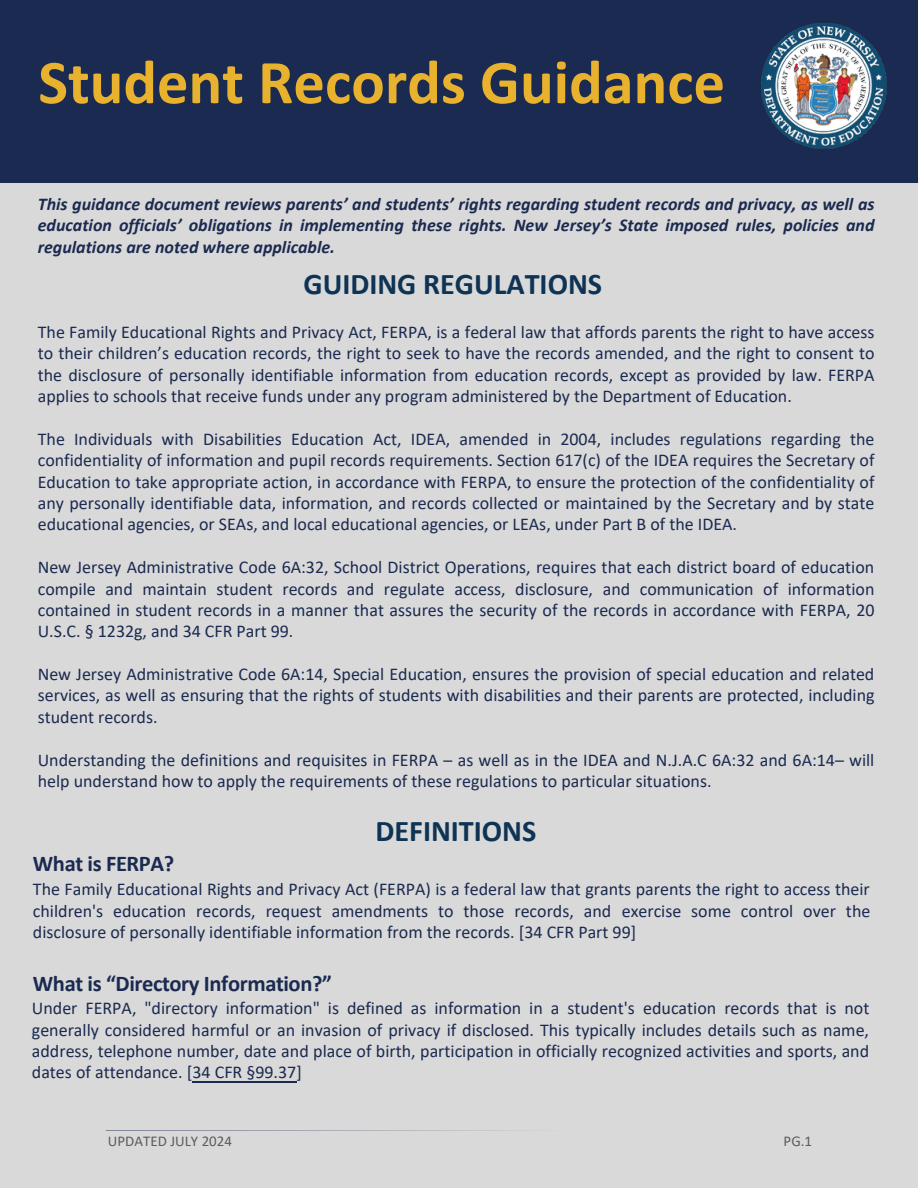
<style>
.page{position:relative;width:918px;height:1188px;background:#d9d9d9}
.page>*{position:absolute;margin:0;border:0;box-sizing:border-box;transform-origin:0 0}
.t1{font:700 62.7px "Calibri";color:#e8b22f}
.t2{font:700 30.15px "Calibri";color:#0e3354}
.t3{font:700 22.5px "Calibri";letter-spacing:-.015em;color:#1b2a50}
.t4{font:18px/21.3px "Calibri";color:#1b2a50;text-align:justify}
.t5{font:italic 700 18px/21.5px "Calibri";color:#1b2a50;text-align:justify}
.t6{font:15px "Calibri";color:#5c5c5c}
</style>
<div class="page">
<svg style="left:106px;top:1130px;width:410px;height:1px"></svg>
<div style="left:0;top:0;width:918px;height:182px;background:#1b2a50"></div>
<img style="left:761px;top:24px;width:125px;height:124px">
<hr style="left:192px;top:1082px;width:105px;height:1px;background:#1b2a50">
<h1 class="t1" style="left:38px;top:56px;width:688px">Student Records Guidance</h1>
<p class="t5" style="left:38px;top:195px;width:838px">This guidance document reviews parents’ and students’ rights regarding student records and privacy, as well as education officials’ obligations in implementing these rights. New Jersey’s State imposed rules, policies and regulations are noted where applicable.</p>
<h2 class="t2" style="left:304px;top:272px;width:300px">GUIDING REGULATIONS</h2>
<p class="t4" style="left:38px;top:323px;width:838px">The Family Educational Rights and Privacy Act, FERPA, is a federal law that affords parents the right to have access to their children’s education records, the right to seek to have the records amended, and the right to consent to the disclosure of personally identifiable information from education records, except as provided by law. FERPA applies to schools that receive funds under any program administered by the Department of Education.</p>
<p class="t4" style="left:38px;top:430px;width:838px">The Individuals with Disabilities Education Act, IDEA, amended in 2004, includes regulations regarding the confidentiality of information and pupil records requirements. Section 617(c) of the IDEA requires the Secretary of Education to take appropriate action, in accordance with FERPA, to ensure the protection of the confidentiality of any personally identifiable data, information, and records collected or maintained by the Secretary and by state educational agencies, or SEAs, and local educational agencies, or LEAs, under Part B of the IDEA.</p>
<p class="t4" style="left:38px;top:558px;width:838px">New Jersey Administrative Code 6A:32, School District Operations, requires that each district board of education compile and maintain student records and regulate access, disclosure, and communication of information contained in student records in a manner that assures the security of the records in accordance with FERPA, 20<br>U.S.C. § 1232g, and 34 CFR Part 99.</p>
<p class="t4" style="left:38px;top:665px;width:838px">New Jersey Administrative Code 6A:14, Special Education, ensures the provision of special education and related services, as well as ensuring that the rights of students with disabilities and their parents are protected, including student records.</p>
<p class="t4" style="left:38px;top:750px;width:838px">Understanding the definitions and requisites in FERPA – as well as in the IDEA and N.J.A.C 6A:32 and 6A:14– will help understand how to apply the requirements of these regulations to particular situations.</p>
<h2 class="t2" style="left:376px;top:818px;width:162px">DEFINITIONS</h2>
<h3 class="t3" style="left:33px;top:854px;width:143px">What is FERPA?</h3>
<p class="t4" style="left:33px;top:880px;width:839px">The Family Educational Rights and Privacy Act (FERPA) is a federal law that grants parents the right to access their children's education records, request amendments to those records, and exercise some control over the disclosure of personally identifiable information from the records. [34 CFR Part 99]</p>
<h3 class="t3" style="left:33px;top:974px;width:300px">What is “Directory Information?”</h3>
<p class="t4" style="left:32px;top:999px;width:839px">Under FERPA, "directory information" is defined as information in a student's education records that is not generally considered harmful or an invasion of privacy if disclosed. This typically includes details such as name, address, telephone number, date and place of birth, participation in officially recognized activities and sports, and dates of attendance. [34 CFR §99.37]</p>
<p class="t6" style="left:108px;top:1134px;width:125px">UPDATED JULY 2024</p>
<p class="t6" style="left:784px;top:1134px;width:30px">PG.1</p>
</div>
